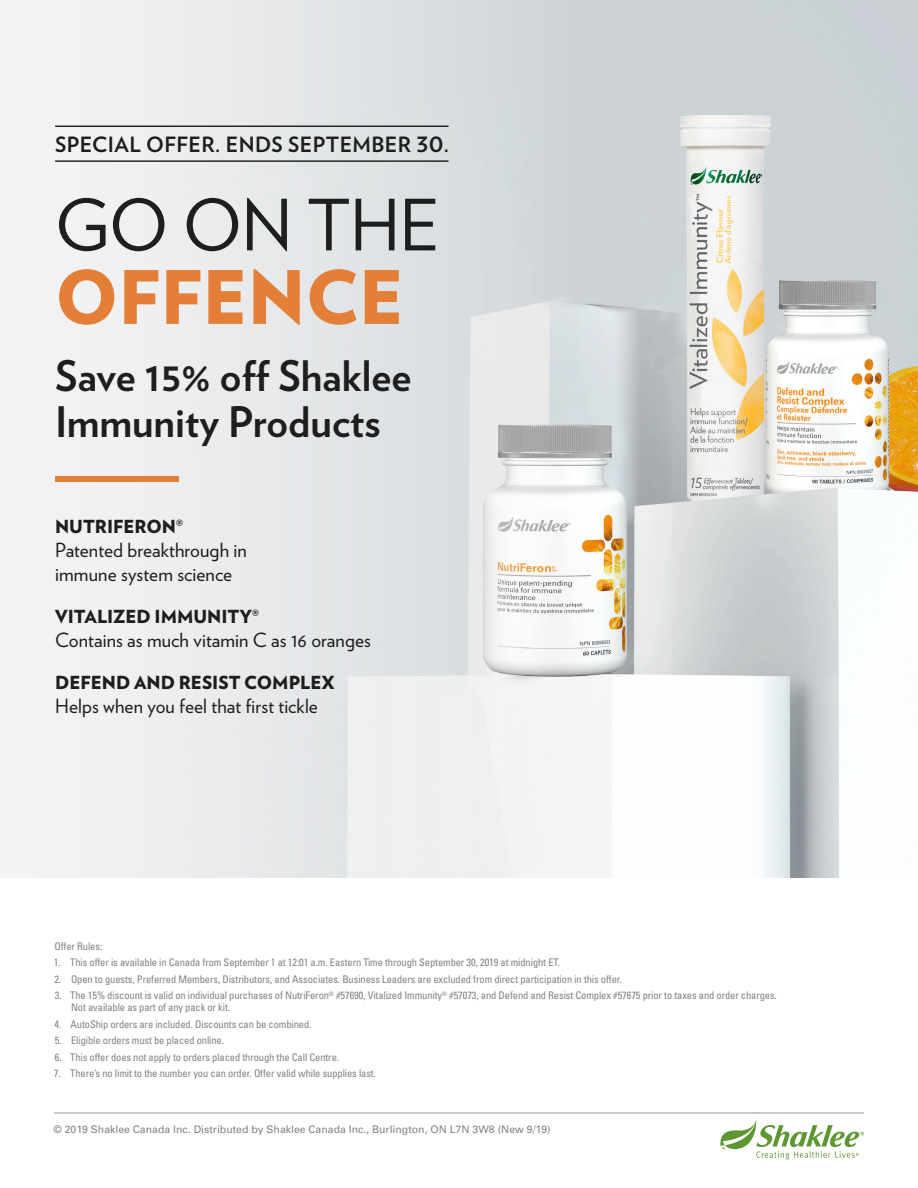
<style>
.page{position:relative;width:918px;height:1188px;background:#fff}
.page>*{position:absolute;margin:0;border:0;box-sizing:border-box;transform-origin:0 0}
.Banner_P{font:900 73.5px "Verlag";color:#e47f38}
.Banner_P-2{font:70.5px "Verlag";letter-spacing:-.01em;color:#1e1e1e}
.Banner_P-3{font:700 42px/46.5px "Verlag";color:#1e1e1e}
.Banner_Violator{font:700 21px "Verlag";letter-spacing:.02em;color:#1e1e1e}
.t1{font:19.5px/24px "Verlag";letter-spacing:.005em;color:#1e1e1e}
.t2{font:900 18px "Verlag";color:#1e1e1e}
.footnote{font:condensed 10.5px/12px "Univers";letter-spacing:-.01em;color:#808285}
.footnote-2{font:10.5px "Univers";color:#808285}
</style>
<div class="page">
<hr style="left:54px;top:1113px;width:810px;height:1px;background:#939598">
<img style="left:4px;top:0;width:914px;height:878px">
<hr style="left:55px;top:126px;width:394px;height:1px;background:#1e1e1e">
<hr style="left:55px;top:160px;width:394px;height:2px;background:#1e1e1e">
<svg style="left:720px;top:1119px;width:144px;height:40px"></svg>
<div style="left:55px;top:476px;width:123px;height:6px;background:#e47f38"></div>
<p class="Banner_Violator" style="left:55px;top:128px;width:395px">SPECIAL OFFER. ENDS SEPTEMBER 30.</p>
<p class="Banner_P-2" style="left:55px;top:172px;width:386px">GO ON THE</p>
<p class="Banner_P" style="left:55px;top:237px;width:350px">OFFENCE</p>
<p class="Banner_P-3" style="left:55px;top:350px;width:358px">Save 15% off Shaklee<br>Immunity Products</p>
<h3 class="t2" style="left:55px;top:512px;width:129px">NUTRIFERON®</h3>
<h3 class="t1" style="left:55px;top:537px;width:193px">Patented breakthrough in immune system science</h3>
<h3 class="t2" style="left:55px;top:602px;width:205px">VITALIZED IMMUNITY®</h3>
<h3 class="t1" style="left:55px;top:627px;width:317px">Contains as much vitamin C as 16 oranges</h3>
<h3 class="t2" style="left:55px;top:668px;width:281px">DEFEND AND RESIST COMPLEX</h3>
<h3 class="t1" style="left:55px;top:693px;width:264px">Helps when you feel that first tickle</h3>
<p class="footnote" style="left:55px;top:940px;width:49px">Offer Rules:</p>
<p class="footnote" style="left:54px;top:956px;width:508px">1. This offer is available in Canada from September 1 at 12:01 a.m. Eastern Time through September 30, 2019 at midnight ET.</p>
<p class="footnote" style="left:54px;top:973px;width:569px">2. Open to guests, Preferred Members, Distributors, and Associates. Business Leaders are excluded from direct participation in this offer.</p>
<p class="footnote" style="left:71px;top:989px;width:707px;text-indent:-16px">3. The 15% discount is valid on individual purchases of NutriFeron<sup>®</sup> #57690, Vitalized Immunity<sup>®</sup> #57073, and Defend and Resist Complex #57675 prior to taxes and order charges.<br>Not available as part of any pack or kit.</p>
<p class="footnote" style="left:54px;top:1018px;width:259px">4. AutoShip orders are included. Discounts can be combined.</p>
<p class="footnote" style="left:55px;top:1034px;width:171px">5. Eligible orders must be placed online.</p>
<p class="footnote" style="left:55px;top:1051px;width:286px">6. This offer does not apply to orders placed through the Call Centre.</p>
<p class="footnote" style="left:54px;top:1067px;width:324px">7. There’s no limit to the number you can order. Offer valid while supplies last.</p>
<p class="footnote-2" style="left:53px;top:1124px;width:499px">© 2019 Shaklee Canada Inc. Distributed by Shaklee Canada Inc., Burlington, ON L7N 3W8 (New 9/19)</p>
</div>
